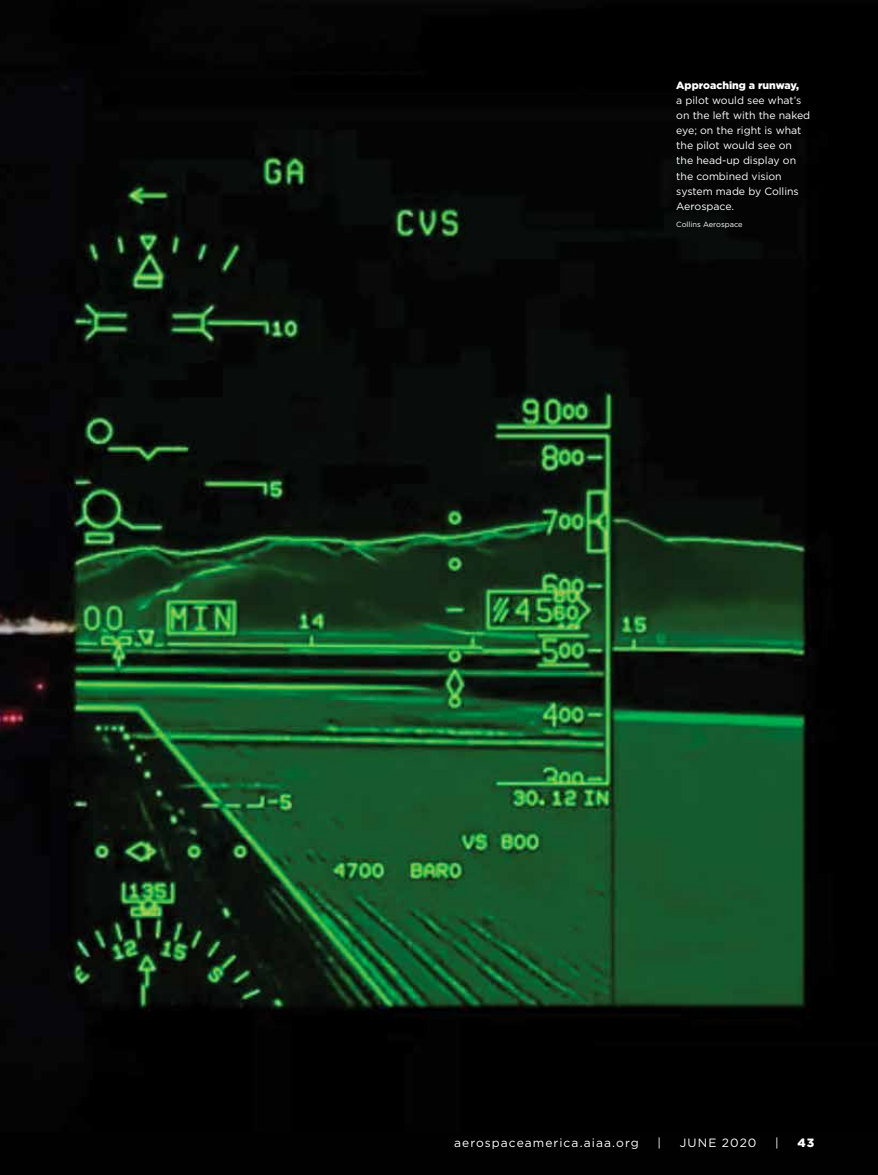
<style>
.page{position:relative;width:878px;height:1175px;background:#fff}
.page>*{position:absolute;margin:0;border:0;box-sizing:border-box;transform-origin:0 0}
.t1{font:12px "Gotham";letter-spacing:.09em;color:#fff}
.t2{font:900 12px "Gotham";color:#fff}
.t3{font:10.5px/15px "Gotham";color:#fff}
.t4{font:900 10.5px "Gotham";color:#fff}
.t5{font:7.5px "Gotham";color:#fff}
</style>
<div class="page">
<div style="left:0;top:0;width:878px;height:1174px;background:#010101"></div>
<img style="left:0;top:78px;width:811px;height:957px">
<p class="t4" style="left:676px;top:78px;width:124px">Approaching a runway,</p>
<p class="t3" style="left:676px;top:93px;width:135px">a pilot would see what’s on the left with the naked eye; on the right is what the pilot would see on the head-up display on the combined vision system made by Collins<br>Aerospace.</p>
<p class="t5" style="left:676px;top:220px;width:68px">Collins Aerospace</p>
<p class="t1" style="left:454px;top:1135px;width:186px">aerospaceamerica.aiaa.org</p>
<p class="t1" style="left:657px;top:1135px;width:5px">|</p>
<p class="t1" style="left:679px;top:1135px;width:78px">JUNE 2020</p>
<p class="t1" style="left:775px;top:1135px;width:5px">|</p>
<p class="t2" style="left:797px;top:1134px;width:18px">43</p>
</div>
